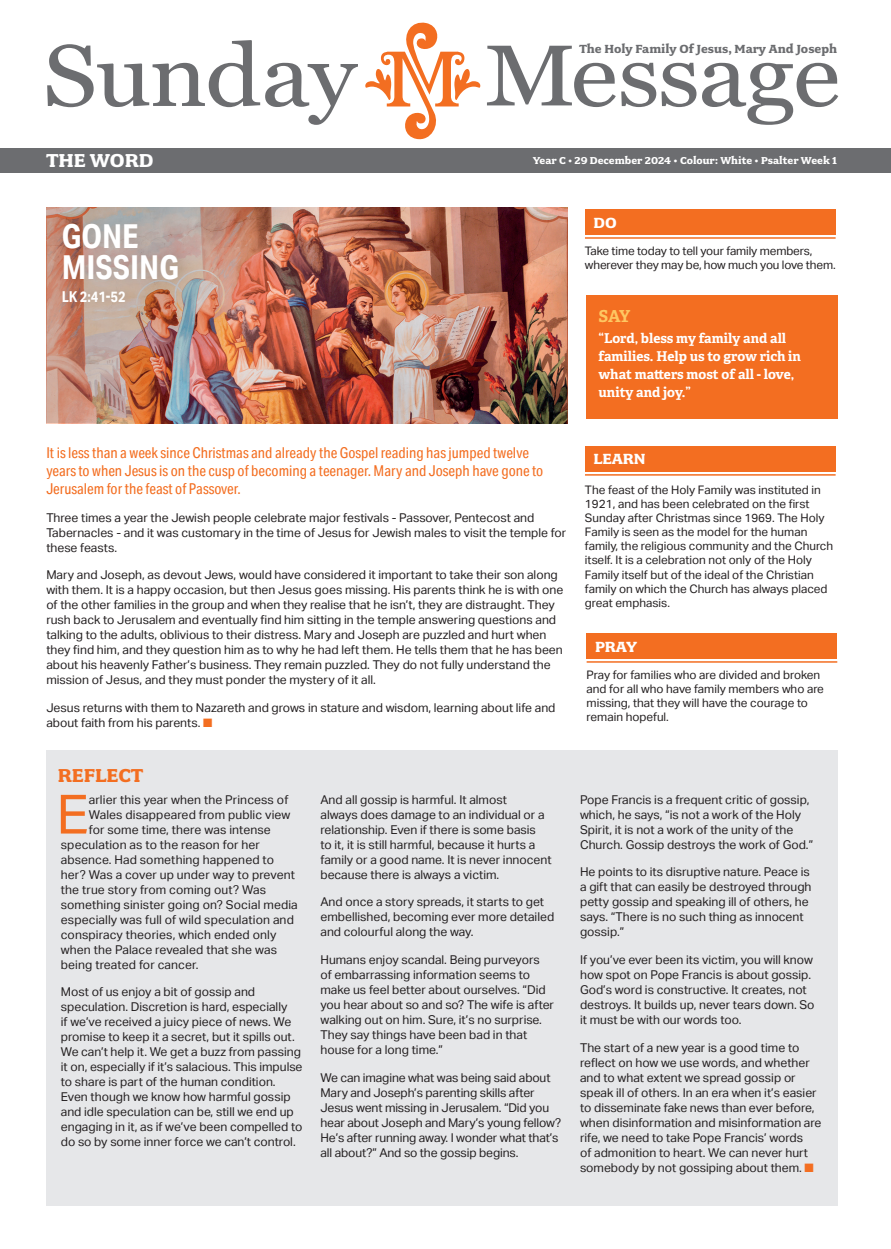
<style>
.page{position:relative;width:891px;height:1249px;background:#fff}
.page>*{position:absolute;margin:0;border:0;box-sizing:border-box;transform-origin:0 0}
.t1{font:54.15px "Aktiv Grotesk";color:#f36e21}
.t2{font:700 33px "Aktiv Grotesk Cd";color:#fff}
.t3{font:700 21px "Fairplex Wide OT";color:#fff}
.t4{font:700 21px "Fairplex Wide OT";color:#f36e21}
.t5{font:700 16.5px "Fairplex Wide OT";color:#fff}
.t6{font:700 16.5px "Adelle";color:#fec762}
.Paragraph_Style_2{font:15px/18px "Aktiv Grotesk Cd";color:#f36e21}
.t7{font:700 15px "Aktiv Grotesk Cd";color:#fff}
.t8{font:700 13.5px/18px "Adelle";color:#fff}
.t9{font:700 13.2px "Fairplex Wide OT";color:#6c6d70}
.Paragraph_Style_2-2{font:12.15px/15px "Aktiv Grotesk";color:#231f20}
.t10{font:11.7px/14.1px "Aktiv Grotesk";color:#231f20}
.t11{font:700 11.25px "Fairplex Wide OT";color:#fff}
.s1{color:#f36e21}
</style>
<div class="page">
<svg style="left:47px;top:40px;width:311px;height:85px"></svg>
<svg style="left:702px;top:63px;width:136px;height:62px"></svg>
<svg style="left:365px;top:23px;width:115px;height:117px"></svg>
<svg style="left:487px;top:46px;width:209px;height:61px"></svg>
<img style="left:46px;top:208px;width:522px;height:214px">
<div style="left:0;top:148px;width:891px;height:24px;background:#6c6d70"></div>
<div style="left:58px;top:215px;width:132px;height:96px;background:#231f20;opacity:.13"></div>
<div style="left:586px;top:295px;width:252px;height:123px;background:#f36e21"></div>
<div style="left:585px;top:210px;width:251px;height:25px;background:#f36e21"></div>
<hr style="left:585px;top:237px;width:251px;height:2px;background:#f36e21">
<div style="left:46px;top:750px;width:791px;height:455px;background:#e6e7e9"></div>
<hr style="left:585px;top:474px;width:251px;height:1px;background:#f36e21">
<div style="left:585px;top:446px;width:251px;height:26px;background:#f36e21"></div>
<div style="left:587px;top:633px;width:250px;height:26px;background:#f36e21"></div>
<hr style="left:587px;top:661px;width:250px;height:1px;background:#f36e21">
<p class="t9" style="left:579px;top:41px;width:259px">The Holy Family Of Jesus, Mary And Joseph</p>
<p class="t3" style="left:46px;top:148px;width:109px">THE WORD</p>
<p class="t11" style="left:533px;top:154px;width:306px">Year C • 29 December 2024 • Colour: White • Psalter Week 1</p>
<p class="t2" style="left:62px;top:216px;width:79px">GONE</p>
<p class="t2" style="left:62px;top:247px;width:119px">MISSING</p>
<p class="t7" style="left:62px;top:287px;width:65px">LK 2:41-52</p>
<h3 class="t5" style="left:593px;top:213px;width:25px">DO</h3>
<p class="t10" style="left:585px;top:243px;width:252px">Take time today to tell your family members, wherever they may be, how much you love them.</p>
<p class="t6" style="left:598px;top:305px;width:33px">SAY</p>
<p class="t8" style="left:598px;top:329px;width:204px">“Lord, bless my family and all families. Help us to grow rich in what matters most of all - love, unity and joy.”</p>
<p class="Paragraph_Style_2" style="left:46px;top:443px;width:498px">It is less than a week since Christmas and already the Gospel reading has jumped twelve years to when Jesus is on the cusp of becoming a teenager. Mary and Joseph have gone to<br>Jerusalem for the feast of Passover.</p>
<p class="Paragraph_Style_2-2" style="left:46px;top:510px;width:521px">Three times a year the Jewish people celebrate major festivals - Passover, Pentecost and<br>Tabernacles - and it was customary in the time of Jesus for Jewish males to visit the temple for these feasts.</p>
<p class="Paragraph_Style_2-2" style="left:46px;top:567px;width:518px">Mary and Joseph, as devout Jews, would have considered it important to take their son along with them. It is a happy occasion, but then Jesus goes missing. His parents think he is with one of the other families in the group and when they realise that he isn’t, they are distraught. They rush back to Jerusalem and eventually find him sitting in the temple answering questions and talking to the adults, oblivious to their distress. Mary and Joseph are puzzled and hurt when they find him, and they question him as to why he had left them. He tells them that he has been about his heavenly Father’s business. They remain puzzled. They do not fully understand the mission of Jesus, and they must ponder the mystery of it all.</p>
<p class="Paragraph_Style_2-2" style="left:46px;top:700px;width:511px">Jesus returns with them to Nazareth and grows in stature and wisdom, learning about life and about faith from his parents. <span class="s1">■</span></p>
<h3 class="t5" style="left:593px;top:450px;width:54px">LEARN</h3>
<p class="t10" style="left:585px;top:483px;width:250px">The feast of the Holy Family was instituted in 1921, and has been celebrated on the first Sunday after Christmas since 1969. The Holy Family is seen as the model for the human family, the religious community and the Church itself. It is a celebration not only of the Holy Family itself but of the ideal of the Christian family on which the Church has always placed great emphasis.</p>
<h3 class="t5" style="left:595px;top:637px;width:43px">PRAY</h3>
<p class="t10" style="left:587px;top:667px;width:239px">Pray for families who are divided and broken and for all who have family members who are missing, that they will have the courage to remain hopeful.</p>
<h3 class="t4" style="left:58px;top:763px;width:87px">REFLECT</h3>
<h1 class="t1" style="left:57px;top:783px;width:34px">E</h1>
<p class="Paragraph_Style_2-2" style="left:89px;top:791px;width:201px">arlier this year when the Princess of</p>
<p class="Paragraph_Style_2-2" style="left:89px;top:806px;width:203px">Wales disappeared from public view</p>
<p class="Paragraph_Style_2-2" style="left:89px;top:821px;width:183px">for some time, there was intense</p>
<p class="Paragraph_Style_2-2" style="left:61px;top:836px;width:201px">speculation as to the reason for her</p>
<p class="Paragraph_Style_2-2" style="left:61px;top:851px;width:215px">absence. Had something happened to</p>
<p class="Paragraph_Style_2-2" style="left:61px;top:866px;width:236px">her? Was a cover up under way to prevent</p>
<p class="Paragraph_Style_2-2" style="left:61px;top:881px;width:207px">the true story from coming out? Was</p>
<p class="Paragraph_Style_2-2" style="left:61px;top:896px;width:238px">something sinister going on? Social media</p>
<p class="Paragraph_Style_2-2" style="left:61px;top:911px;width:235px">especially was full of wild speculation and</p>
<p class="Paragraph_Style_2-2" style="left:61px;top:926px;width:217px">conspiracy theories, which ended only</p>
<p class="Paragraph_Style_2-2" style="left:61px;top:941px;width:218px">when the Palace revealed that she was</p>
<p class="Paragraph_Style_2-2" style="left:61px;top:956px;width:139px">being treated for cancer.</p>
<p class="Paragraph_Style_2-2" style="left:61px;top:983px;width:243px">Most of us enjoy a bit of gossip and speculation. Discretion is hard, especially<br>if we’ve received a juicy piece of news. We promise to keep it a secret, but it spills out.<br>We can’t help it. We get a buzz from passing it on, especially if it’s salacious. This impulse to share is part of the human condition.<br>Even though we know how harmful gossip and idle speculation can be, still we end up engaging in it, as if we’ve been compelled to do so by some inner force we can’t control.</p>
<p class="Paragraph_Style_2-2" style="left:320px;top:791px;width:233px">And all gossip is harmful. It almost<br>always does damage to an individual or a relationship. Even if there is some basis<br>to it, it is still harmful, because it hurts a family or a good name. It is never innocent because there is always a victim.</p>
<p class="Paragraph_Style_2-2" style="left:320px;top:894px;width:235px">And once a story spreads, it starts to get embellished, becoming ever more detailed and colourful along the way.</p>
<p class="Paragraph_Style_2-2" style="left:320px;top:952px;width:235px">Humans enjoy scandal. Being purveyors of embarrassing information seems to make us feel better about ourselves. “Did you hear about so and so? The wife is after walking out on him. Sure, it’s no surprise.<br>They say things have been bad in that house for a long time.”</p>
<p class="Paragraph_Style_2-2" style="left:320px;top:1070px;width:242px">We can imagine what was being said about Mary and Joseph’s parenting skills after Jesus went missing in Jerusalem. “Did you hear about Joseph and Mary’s young fellow?<br>He’s after running away. I wonder what that’s all about?” And so the gossip begins.</p>
<p class="Paragraph_Style_2-2" style="left:580px;top:791px;width:235px">Pope Francis is a frequent critic of gossip, which, he says, “is not a work of the Holy Spirit, it is not a work of the unity of the Church. Gossip destroys the work of God.”</p>
<p class="Paragraph_Style_2-2" style="left:580px;top:864px;width:233px">He points to its disruptive nature. Peace is a gift that can easily be destroyed through petty gossip and speaking ill of others, he says. “There is no such thing as innocent gossip.”</p>
<p class="Paragraph_Style_2-2" style="left:580px;top:952px;width:236px">If you’ve ever been its victim, you will know how spot on Pope Francis is about gossip.<br>God’s word is constructive. It creates, not destroys. It builds up, never tears down. So it must be with our words too.</p>
<p class="Paragraph_Style_2-2" style="left:580px;top:1040px;width:243px">The start of a new year is a good time to reflect on how we use words, and whether and to what extent we spread gossip or speak ill of others. In an era when it’s easier to disseminate fake news than ever before, when disinformation and misinformation are rife, we need to take Pope Francis’ words<br>of admonition to heart. We can never hurt somebody by not gossiping about them. <span class="s1">■</span></p>
</div>
